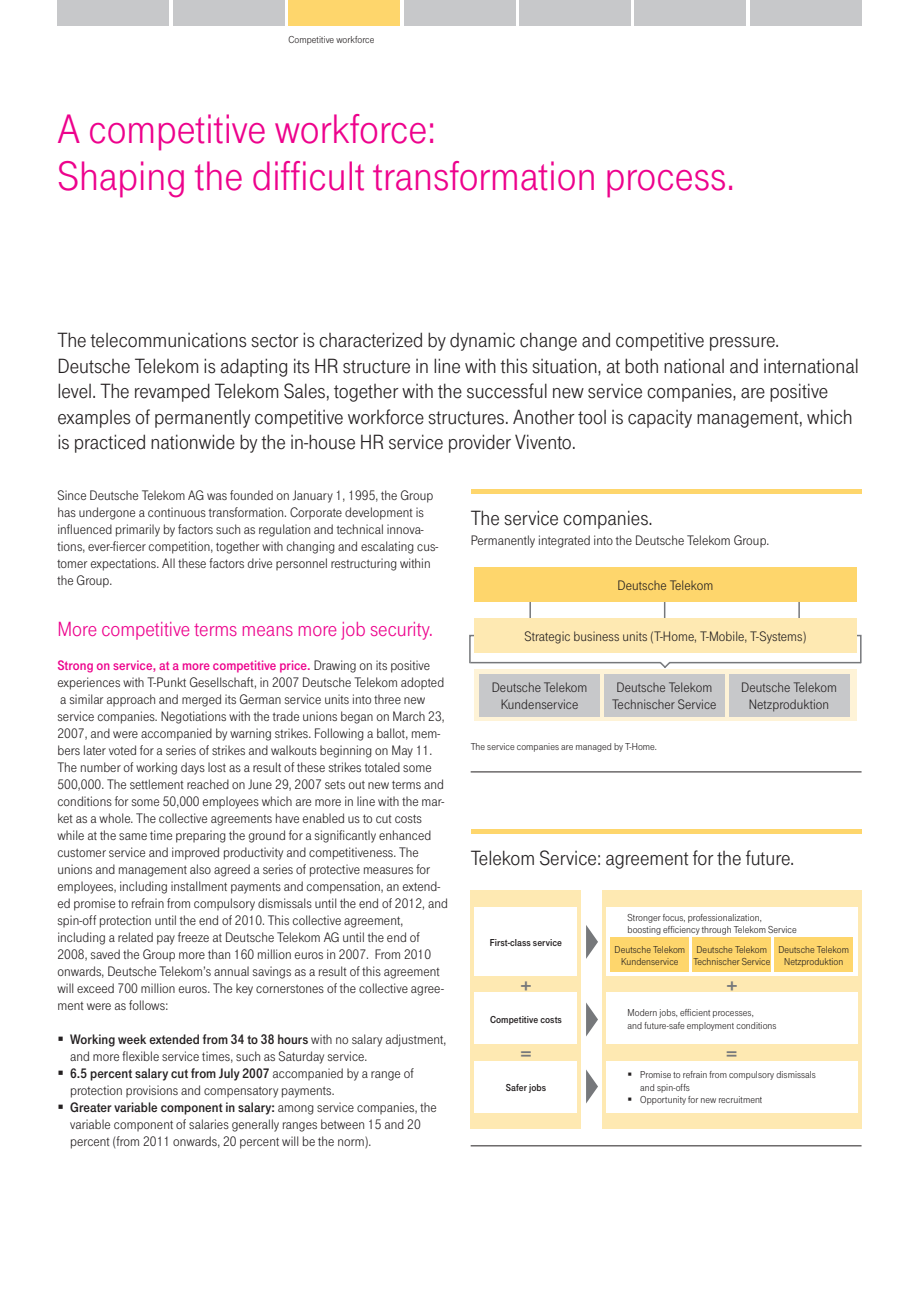
<style>
.page{position:relative;width:919px;height:1289px;background:#fff}
.page>*{position:absolute;margin:0;border:0;box-sizing:border-box;transform-origin:0 0}
.t1{font:42.75px/46.8px "Tele Grotesk Norm";color:#ed028c}
.t2{font:21.3px/25.5px "Tele Grotesk Norm";color:#231f20}
.t3{font:21.3px "Tele Grotesk Norm";color:#ed028c}
.t4{font:21px "Tele Grotesk Fett";color:#76787b}
.t5{font:14.25px/17px "Tele Grotesk Norm";letter-spacing:.005em;color:#231f20}
.t6{font:14.25px "Tele Grotesk Fett";letter-spacing:.005em;color:#231f20}
.t7{font:14.25px "Tele Grotesk Fett";letter-spacing:.005em;color:#ed028c}
.t8{font:10.5px/12.6px "Tele Grotesk Norm";letter-spacing:.005em;color:#231f20}
.t9{font:10.5px "Tele Grotesk Fett";letter-spacing:.005em;color:#231f20}
.s1{font-family:"Tele Grotesk Norm";color:#231f20}
.s2{font-family:"Tele Grotesk Norm"}
</style>
<div class="page">
<div style="left:288px;top:0;width:111px;height:26px;background:#fed66c"></div>
<div style="left:474px;top:669px;width:382px;height:51px;background:#fef3d7"></div>
<hr style="left:664px;top:575px;width:1px;height:62px;background:#76787b">
<hr style="left:798px;top:574px;width:1px;height:73px;background:#76787b">
<hr style="left:529px;top:596px;width:2px;height:56px;background:#76787b">
<div style="left:474px;top:567px;width:382px;height:34px;background:#fed66c"></div>
<div style="left:479px;top:674px;width:121px;height:42px;background:#c7c8ca"></div>
<div style="left:604px;top:674px;width:120px;height:42px;background:#c7c8ca"></div>
<div style="left:728px;top:674px;width:121px;height:42px;background:#c7c8ca"></div>
<svg style="left:469px;top:634px;width:393px;height:36px"></svg>
<hr style="left:470px;top:489px;width:391px;height:4px;background:#fed66c">
<div style="left:474px;top:618px;width:382px;height:34px;background:#fee9b2"></div>
<hr style="left:470px;top:771px;width:391px;height:1px;background:#231f20">
<div style="left:57px;top:0;width:112px;height:26px;background:#c7c8ca"></div>
<div style="left:173px;top:0;width:111px;height:26px;background:#c7c8ca"></div>
<div style="left:404px;top:0;width:111px;height:26px;background:#c7c8ca"></div>
<div style="left:519px;top:0;width:111px;height:26px;background:#c7c8ca"></div>
<div style="left:634px;top:0;width:112px;height:26px;background:#c7c8ca"></div>
<div style="left:750px;top:0;width:111px;height:26px;background:#c7c8ca"></div>
<hr style="left:470px;top:1145px;width:391px;height:1px;background:#231f20">
<div style="left:602px;top:890px;width:259px;height:238px;background:#fee9b2"></div>
<div style="left:470px;top:890px;width:111px;height:238px;background:#fee9b2"></div>
<div style="left:475px;top:907px;width:102px;height:68px;background:#fff"></div>
<div style="left:606px;top:992px;width:251px;height:51px;background:#fff"></div>
<div style="left:606px;top:1060px;width:251px;height:51px;background:#fff"></div>
<div style="left:606px;top:907px;width:251px;height:68px;background:#fff"></div>
<div style="left:475px;top:992px;width:102px;height:51px;background:#fff"></div>
<div style="left:475px;top:1060px;width:102px;height:51px;background:#fff"></div>
<div style="left:610px;top:937px;width:79px;height:34px;background:#fed66c"></div>
<div style="left:692px;top:937px;width:79px;height:34px;background:#fed66c"></div>
<svg style="left:586px;top:925px;width:12px;height:33px"></svg>
<svg style="left:586px;top:1002px;width:12px;height:34px"></svg>
<svg style="left:586px;top:1069px;width:12px;height:34px"></svg>
<hr style="left:470px;top:829px;width:391px;height:4px;background:#fed66c">
<div style="left:774px;top:937px;width:79px;height:34px;background:#fed66c"></div>
<p class="t8" style="left:288px;top:34px;width:87px">Competitive workforce</p>
<h1 class="t1" style="left:57px;top:109px;width:679px">A competitive workforce:<br>Shaping the difficult transformation process.</h1>
<p class="t2" style="left:57px;top:329px;width:803px">The telecommunications sector is characterized by dynamic change and competitive pressure.<br>Deutsche Telekom is adapting its HR structure in line with this situation, at both national and international level. The revamped Telekom Sales, together with the successful new service companies, are positive examples of permanently competitive workforce structures. Another tool is capacity management, which is practiced nationwide by the in-house HR service provider Vivento.</p>
<p class="t5" style="left:57px;top:487px;width:382px">Since Deutsche Telekom AG was founded on January 1, 1995, the Group has undergone a continuous transformation. Corporate development is influenced primarily by factors such as regulation and technical innova&shy;tions, ever-fiercer competition, together with changing and escalating cus&shy;tomer expectations. All these factors drive personnel restructuring within the Group.</p>
<h2 class="t3" style="left:57px;top:621px;width:377px">More competitive terms means more job security.</h2>
<p class="t7" style="left:57px;top:660px;width:374px">Strong on service, at a more competitive price. <span class="s1">Drawing on its positive</span></p>
<p class="t5" style="left:57px;top:675px;width:392px">experiences with T-Punkt Gesellschaft, in 2007 Deutsche Telekom adopted a similar approach and merged its German service units into three new service companies. Negotiations with the trade unions began on March 23, 2007, and were accompanied by warning strikes. Following a ballot, mem&shy;bers later voted for a series of strikes and walkouts beginning on May 11.<br>The number of working days lost as a result of these strikes totaled some 500,000. The settlement reached on June 29, 2007 sets out new terms and conditions for some 50,000 employees which are more in line with the mar&shy;ket as a whole. The collective agreements have enabled us to cut costs while at the same time preparing the ground for a significantly enhanced customer service and improved productivity and competitiveness. The unions and management also agreed a series of protective measures for employees, including installment payments and compensation, an extend&shy;ed promise to refrain from compulsory dismissals until the end of 2012, and spin-off protection until the end of 2010. This collective agreement, including a related pay freeze at Deutsche Telekom AG until the end of 2008, saved the Group more than 160 million euros in 2007. From 2010 onwards, Deutsche Telekom’s annual savings as a result of this agreement will exceed 700 million euros. The key cornerstones of the collective agree&shy;ment were as follows:</p>
<p class="t6" style="left:70px;top:1034px;width:377px">Working week extended from 34 to 38 hours <span class="s2">with no salary adjustment,</span></p>
<p class="t5" style="left:70px;top:1049px;width:298px">and more flexible service times, such as Saturday service.</p>
<p class="t6" style="left:70px;top:1068px;width:345px">6.5 percent salary cut from July 2007 <span class="s2">accompanied by a range of</span></p>
<p class="t5" style="left:70px;top:1083px;width:266px">protection provisions and compensatory payments.</p>
<p class="t6" style="left:70px;top:1102px;width:368px">Greater variable component in salary: <span class="s2">among service companies, the</span></p>
<p class="t5" style="left:70px;top:1117px;width:352px">variable component of salaries generally ranges between 15 and 20 percent (from 2011 onwards, 20 percent will be the norm).</p>
<h2 class="t2" style="left:470px;top:507px;width:184px">The service companies.</h2>
<p class="t5" style="left:470px;top:533px;width:300px">Permanently integrated into the Deutsche Telekom Group.</p>
<p class="t5" style="left:617px;top:578px;width:97px">Deutsche Telekom</p>
<p class="t5" style="left:524px;top:629px;width:283px">Strategic business units (T-Home, T-Mobile, T-Systems)</p>
<p class="t5" style="left:491px;top:680px;width:97px;text-align:center">Deutsche Telekom<br>Kundenservice</p>
<p class="t5" style="left:612px;top:680px;width:106px;text-align:center">Deutsche Telekom<br>Technischer Service</p>
<p class="t5" style="left:741px;top:680px;width:97px;text-align:center">Deutsche Telekom<br>Netzproduktion</p>
<p class="t8" style="left:470px;top:741px;width:188px">The service companies are managed by T-Home.</p>
<h2 class="t2" style="left:470px;top:847px;width:325px">Telekom Service: agreement for the future.</h2>
<p class="t9" style="left:490px;top:938px;width:74px">First-class service</p>
<h3 class="t4" style="left:520px;top:978px;width:12px">+</h3>
<p class="t9" style="left:490px;top:1015px;width:73px">Competitive costs</p>
<h3 class="t4" style="left:520px;top:1046px;width:12px">=</h3>
<p class="t9" style="left:505px;top:1083px;width:42px">Safer jobs</p>
<p class="t8" style="left:627px;top:911px;width:171px">Stronger focus, professionalization, boosting efficiency through Telekom Service</p>
<p class="t8" style="left:614px;top:943px;width:72px;text-align:center">Deutsche Telekom<br>Kundenservice</p>
<p class="t8" style="left:693px;top:943px;width:78px;text-align:center">Deutsche Telekom<br>Technischer Service</p>
<h3 class="t4" style="left:726px;top:978px;width:12px">+</h3>
<p class="t8" style="left:778px;top:943px;width:72px;text-align:center">Deutsche Telekom<br>Netzproduktion</p>
<p class="t8" style="left:627px;top:1007px;width:150px">Modern jobs, efficient processes,<br>and future-safe employment conditions</p>
<h3 class="t4" style="left:726px;top:1046px;width:12px">=</h3>
<p class="t8" style="left:640px;top:1069px;width:177px">Promise to refrain from compulsory dismissals and spin-offs<br>Opportunity for new recruitment</p>
</div>
